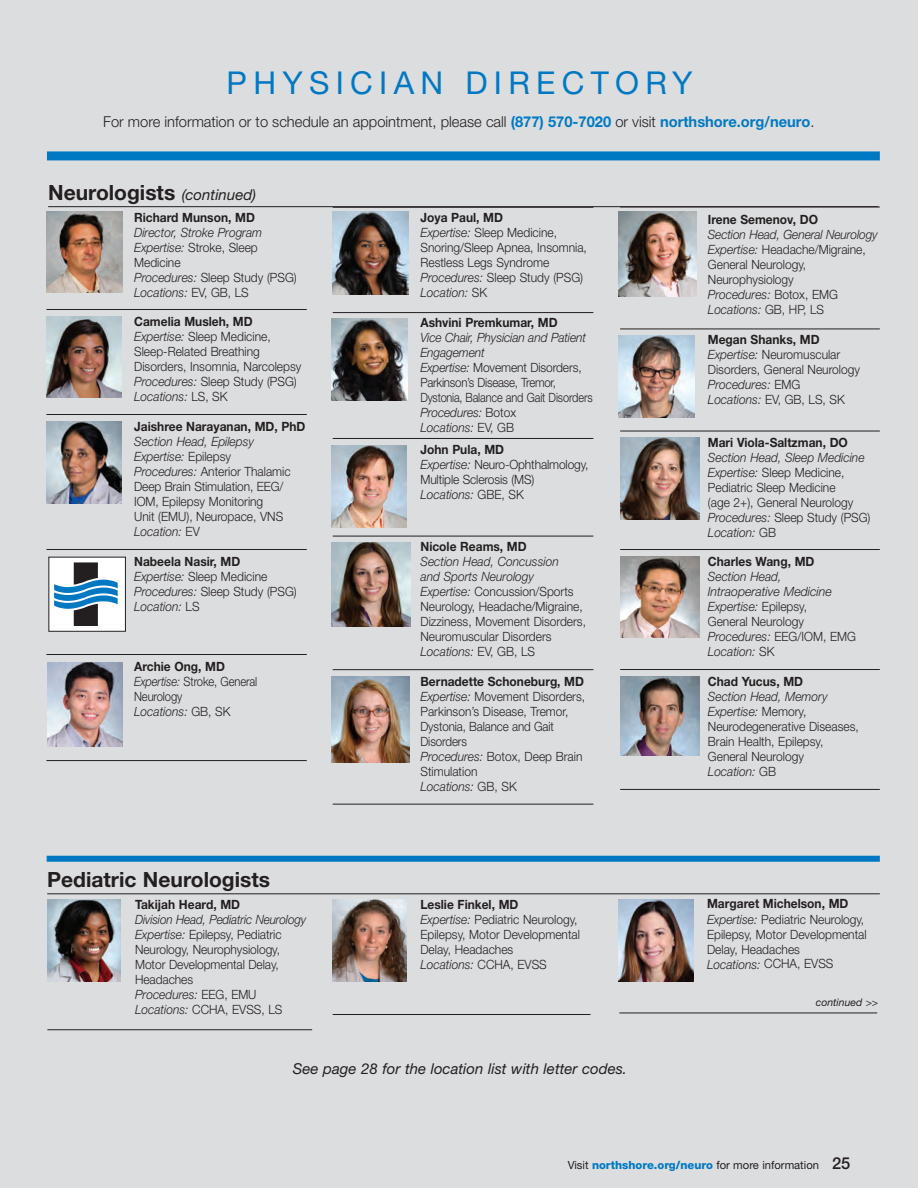
<style>
.page{position:relative;width:918px;height:1188px;background:#dcdddf}
.page>*{position:absolute;margin:0;border:0;box-sizing:border-box;transform-origin:0 0}
.t1{font:31.5px "Helvetica Neue";letter-spacing:.2em;color:#0079c2}
.t2{font:700 21px "Helvetica Neue";color:#231f20}
.t3{font:300 15px "Helvetica Neue";color:#231f20}
.t4{font:italic 15px "Helvetica Neue";color:#231f20}
.t5{font:300 12.75px/15px "Helvetica Neue";color:#231f20;scale:.94 1}
.t6{font:italic 300 12.75px/15px "Helvetica Neue";color:#231f20;scale:.94 1}
.t7{font:700 12.75px/16.5px "Helvetica Neue";color:#231f20;scale:.94 1}
.t8{font:300 12.75px/15px "Helvetica Neue";color:#231f20;scale:.88 1}
.t9{font:11.25px "Helvetica Neue";color:#231f20}
.t10{font:italic 10.5px "Helvetica Neue";color:#231f20}
.s1{font-weight:700;color:#0079c2}
.s2{font-weight:400;font-style:italic;font-size:15px}
.s3{font-style:normal}
.s4{font-weight:700}
.s5{font-style:italic}
.s6{font-weight:700;font-style:normal}
.s7{font-weight:300;font-style:italic}
.s8{font-weight:300}
.s9{font-weight:800;color:#0079c2}
.s10{font-weight:500;font-size:16.5px}
</style>
<div class="page">
<div style="left:47px;top:151px;width:833px;height:9px;background:#0079c2"></div>
<hr style="left:46px;top:309px;width:261px;height:1px;background:#231f20">
<hr style="left:46px;top:414px;width:261px;height:1px;background:#231f20">
<hr style="left:46px;top:549px;width:261px;height:1px;background:#231f20">
<hr style="left:46px;top:654px;width:261px;height:1px;background:#231f20">
<hr style="left:46px;top:760px;width:261px;height:1px;background:#231f20">
<hr style="left:333px;top:207px;width:260px;height:1px;background:#231f20">
<hr style="left:333px;top:312px;width:260px;height:1px;background:#231f20">
<hr style="left:333px;top:438px;width:260px;height:1px;background:#231f20">
<hr style="left:333px;top:536px;width:260px;height:1px;background:#231f20">
<hr style="left:333px;top:669px;width:260px;height:1px;background:#231f20">
<hr style="left:333px;top:804px;width:260px;height:1px;background:#231f20">
<hr style="left:620px;top:207px;width:260px;height:1px;background:#231f20">
<hr style="left:620px;top:329px;width:260px;height:1px;background:#231f20">
<hr style="left:620px;top:431px;width:260px;height:1px;background:#231f20">
<hr style="left:620px;top:549px;width:260px;height:1px;background:#231f20">
<hr style="left:620px;top:669px;width:260px;height:1px;background:#231f20">
<hr style="left:620px;top:789px;width:260px;height:1px;background:#231f20">
<img style="left:46px;top:421px;width:76px;height:82px">
<img style="left:47px;top:662px;width:76px;height:84px">
<img style="left:332px;top:319px;width:75px;height:82px">
<img style="left:332px;top:445px;width:75px;height:82px">
<img style="left:332px;top:543px;width:78px;height:84px">
<img style="left:332px;top:677px;width:77px;height:85px">
<img style="left:618px;top:336px;width:77px;height:82px">
<img style="left:620px;top:438px;width:79px;height:82px">
<img style="left:620px;top:557px;width:79px;height:81px">
<img style="left:620px;top:677px;width:79px;height:79px">
<div style="left:47px;top:856px;width:833px;height:6px;background:#0079c2"></div>
<hr style="left:47px;top:893px;width:833px;height:1px;background:#231f20">
<hr style="left:47px;top:1029px;width:265px;height:1px;background:#231f20">
<hr style="left:333px;top:1014px;width:258px;height:1px;background:#231f20">
<hr style="left:619px;top:1013px;width:258px;height:1px;background:#231f20">
<img style="left:47px;top:899px;width:74px;height:83px">
<img style="left:332px;top:899px;width:75px;height:83px">
<img style="left:619px;top:899px;width:74px;height:83px">
<hr style="left:48px;top:206px;width:830px;height:1px;background:#231f20">
<img style="left:46px;top:317px;width:75px;height:80px">
<img style="left:47px;top:212px;width:75px;height:81px">
<img style="left:618px;top:212px;width:79px;height:84px">
<img style="left:333px;top:212px;width:75px;height:82px">
<div style="left:49px;top:557px;width:76px;height:74px;background:#fff"></div>
<svg style="left:54px;top:562px;width:64px;height:64px"></svg>
<h1 class="t1" style="left:227px;top:64px;width:467px">PHYSICIAN DIRECTORY</h1>
<p class="t3" style="left:103px;top:112px;width:713px">For more information or to schedule an appointment, please call <span class="s1">(877) 570-7020</span> or visit <span class="s1">northshore.org/neuro</span>.</p>
<h2 class="t2" style="left:48px;top:179px;width:210px">Neurologists <span class="s2">(continued)</span></h2>
<p class="t7" style="left:134px;top:209px;width:130px">Richard Munson, MD</p>
<p class="t6" style="left:134px;top:225px;width:175px">Director, Stroke Program<br>Expertise: <span class="s3">Stroke, Sleep<br>Medicine<br></span>Procedures: <span class="s3">Sleep Study (PSG)<br></span>Locations: <span class="s3">EV, GB, LS</span></p>
<p class="t5" style="left:134px;top:313px;width:179px"><span class="s4">Camelia Musleh, MD<br></span><span class="s5">Expertise:</span> Sleep Medicine,<br>Sleep-Related Breathing<br>Disorders, Insomnia, Narcolepsy<br><span class="s5">Procedures:</span> Sleep Study (PSG)<br><span class="s5">Locations:</span> LS, SK</p>
<p class="t7" style="left:134px;top:417px;width:184px">Jaishree Narayanan, MD, PhD</p>
<p class="t5" style="left:134px;top:433px;width:168px"><span class="s5">Section Head, Epilepsy<br>Expertise:</span> Epilepsy<br><span class="s5">Procedures:</span> Anterior Thalamic<br>Deep Brain Stimulation, EEG/<br>IOM, Epilepsy Monitoring<br>Unit (EMU), Neuropace, VNS<br><span class="s5">Location:</span> EV</p>
<p class="t6" style="left:134px;top:553px;width:175px"><span class="s6">Nabeela Nasir, MD<br></span>Expertise: <span class="s3">Sleep Medicine<br></span>Procedures: <span class="s3">Sleep Study (PSG)<br></span>Location: <span class="s3">LS</span></p>
<p class="t8" style="left:134px;top:658px;width:141px"><span class="s4">Archie Ong, MD<br></span><span class="s5">Expertise:</span> Stroke, General<br>Neurology<br><span class="s5">Locations:</span> GB, SK</p>
<h2 class="t2" style="left:47px;top:866px;width:224px">Pediatric Neurologists</h2>
<p class="t7" style="left:135px;top:896px;width:113px">Takijah Heard, MD</p>
<p class="t5" style="left:135px;top:912px;width:184px"><span class="s5">Division Head, Pediatric Neurology<br>Expertise:</span> Epilepsy, Pediatric<br>Neurology, Neurophysiology,<br>Motor Developmental Delay,<br>Headaches<br><span class="s5">Procedures:</span> EEG, EMU<br><span class="s5">Locations:</span> CCHA, EVSS, LS</p>
<p class="t5" style="left:420px;top:210px;width:179px"><span class="s4">Joya Paul, MD<br></span><span class="s5">Expertise:</span> Sleep Medicine,<br>Snoring/Sleep Apnea, Insomnia,<br>Restless Legs Syndrome<br><span class="s5">Procedures:</span> Sleep Study (PSG)<br><span class="s5">Location:</span> SK</p>
<p class="t7" style="left:420px;top:314px;width:147px">Ashvini Premkumar, MD</p>
<p class="t5" style="left:420px;top:330px;width:185px"><span class="s5">Vice Chair, Physician and Patient<br>Engagement<br>Expertise:</span> Movement Disorders,<br>Parkinson’s Disease, Tremor,<br>Dystonia, Balance and Gait Disorders<br><span class="s5">Procedures:</span> Botox<br><span class="s5">Locations:</span> EV, GB</p>
<p class="t5" style="left:420px;top:442px;width:180px"><span class="s4">John Pula, MD<br></span><span class="s5">Expertise:</span> Neuro-Ophthalmology,<br>Multiple Sclerosis (MS)<br><span class="s5">Locations:</span> GBE, SK</p>
<p class="t7" style="left:420px;top:538px;width:115px">Nicole Reams, MD</p>
<p class="t5" style="left:420px;top:553px;width:178px"><span class="s5">Section Head, Concussion<br>and Sports Neurology<br>Expertise:</span> Concussion/Sports<br>Neurology, Headache/Migraine,<br>Dizziness, Movement Disorders,<br>Neuromuscular Disorders<br><span class="s5">Locations:</span> EV, GB, LS</p>
<p class="t5" style="left:420px;top:673px;width:177px"><span class="s4">Bernadette Schoneburg, MD<br></span><span class="s5">Expertise:</span> Movement Disorders,<br>Parkinson’s Disease, Tremor,<br>Dystonia, Balance and Gait<br>Disorders<br><span class="s5">Procedures:</span> Botox, Deep Brain<br>Stimulation<br><span class="s5">Locations:</span> GB, SK</p>
<p class="t7" style="left:708px;top:210px;width:119px">Irene Semenov, DO</p>
<p class="t5" style="left:708px;top:226px;width:182px"><span class="s5">Section Head, General Neurology<br>Expertise:</span> Headache/Migraine,<br>General Neurology,<br>Neurophysiology<br><span class="s5">Procedures:</span> Botox, EMG<br><span class="s5">Locations:</span> GB, HP, LS</p>
<p class="t5" style="left:708px;top:331px;width:163px"><span class="s4">Megan Shanks, MD<br></span><span class="s5">Expertise:</span> Neuromuscular<br>Disorders, General Neurology<br><span class="s5">Procedures:</span> EMG<br><span class="s5">Locations:</span> EV, GB, LS, SK</p>
<p class="t7" style="left:708px;top:434px;width:150px">Mari Viola-Saltzman, DO</p>
<p class="t5" style="left:708px;top:450px;width:175px"><span class="s5">Section Head, Sleep Medicine<br>Expertise:</span> Sleep Medicine,<br>Pediatric Sleep Medicine<br>(age 2+), General Neurology<br><span class="s5">Procedures:</span> Sleep Study (PSG)<br><span class="s5">Location:</span> GB</p>
<p class="t7" style="left:708px;top:552px;width:115px">Charles Wang, MD</p>
<p class="t6" style="left:708px;top:568px;width:159px">Section Head,<br>Intraoperative Medicine<br>Expertise: <span class="s3">Epilepsy,<br>General Neurology<br></span>Procedures: <span class="s3">EEG/IOM, EMG<br></span>Location: <span class="s3">SK</span></p>
<p class="t7" style="left:708px;top:672px;width:103px">Chad Yucus, MD</p>
<p class="t5" style="left:708px;top:688px;width:162px"><span class="s5">Section Head, Memory<br>Expertise:</span> Memory,<br>Neurodegenerative Diseases,<br>Brain Health, Epilepsy,<br>General Neurology<br><span class="s5">Location:</span> GB</p>
<p class="t5" style="left:420px;top:897px;width:171px"><span class="s4">Leslie Finkel, MD<br></span><span class="s5">Expertise:</span> Pediatric Neurology,<br>Epilepsy, Motor Developmental<br>Delay, Headaches<br><span class="s5">Locations:</span> CCHA, EVSS</p>
<p class="t7" style="left:707px;top:895px;width:169px">Margaret Michelson, MD<br><span class="s7">Expertise:</span> <span class="s8">Pediatric Neurology,</span></p>
<p class="t5" style="left:707px;top:927px;width:171px">Epilepsy, Motor Developmental<br>Delay, Headaches<br><span class="s5">Locations:</span> CCHA, EVSS</p>
<p class="t10" style="left:816px;top:996px;width:64px">continued &gt;&gt;</p>
<p class="t4" style="left:293px;top:1059px;width:336px">See page 28 for the location list with letter codes.</p>
<p class="t9" style="left:568px;top:1158px;width:284px">Visit <span class="s9">northshore.org/neuro</span> for more information <span class="s10">25</span></p>
</div>
